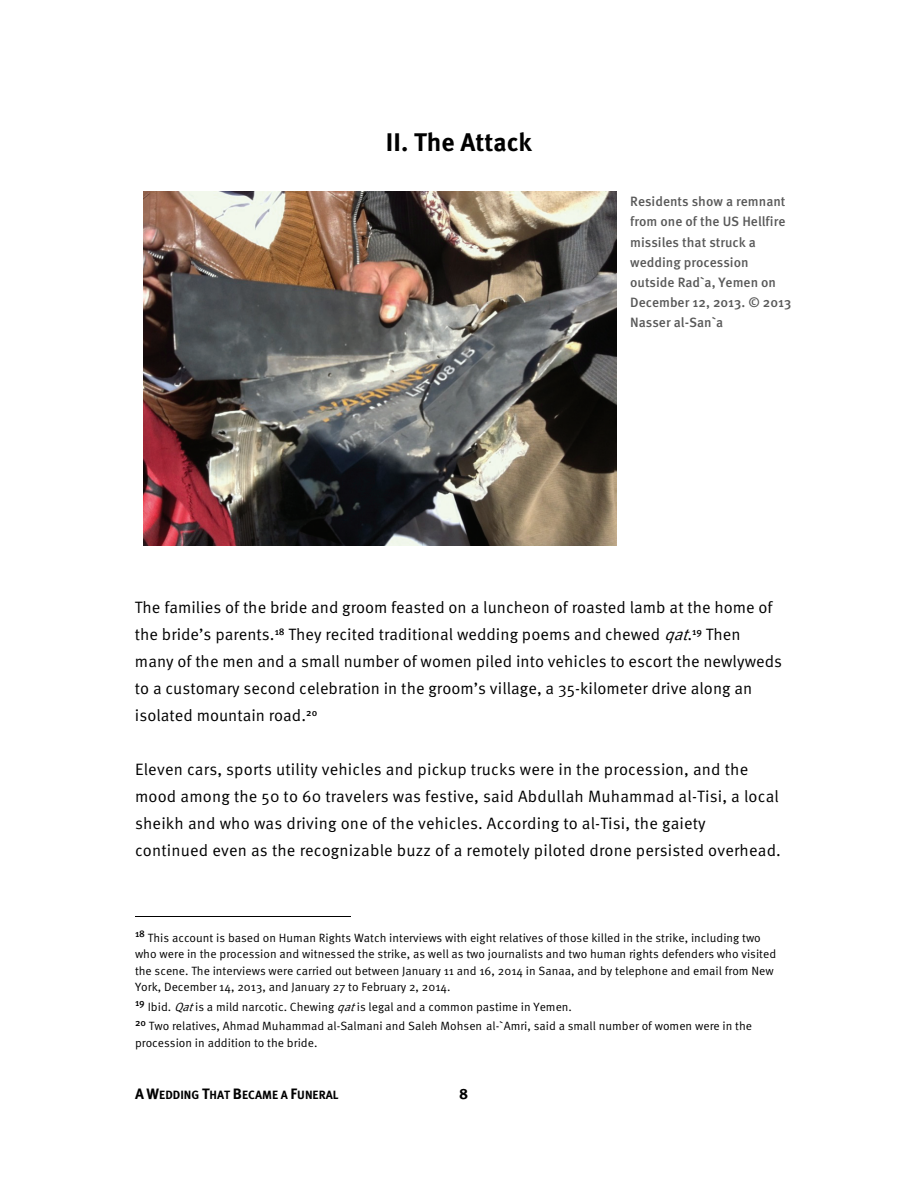
<style>
.page{position:relative;width:918px;height:1188px;background:#fff}
.page>*{position:absolute;margin:0;border:0;box-sizing:border-box;transform-origin:0 0}
.t1{font:700 25.5px "Meta Pro";color:#000}
.t2{font:16.5px/27px "Meta Pro Norm";letter-spacing:.005em;color:#000}
.t3{font:700 15px "Meta Pro";color:#000}
.t4{font:500 13.5px/20.1px "Meta Pro";color:#595959}
.t5{font:12px/16.5px "Meta Pro Norm";color:#000}
.t6{font:700 12px "Meta Pro";color:#000}
.s1{font-style:italic}
.s2{font-size:15px}
</style>
<div class="page">
<hr style="left:135px;top:916px;width:216px;height:1px;background:#000">
<img style="left:143px;top:191px;width:474px;height:355px">
<h1 class="t1" style="left:386px;top:132px;width:148px">II. The Attack</h1>
<p class="t4" style="left:630px;top:193px;width:163px">Residents show a remnant from one of the US Hellfire missiles that struck a wedding procession outside Rad`a, Yemen on<br>December 12, 2013. © 2013<br>Nasser al-San`a</p>
<p class="t2" style="left:135px;top:595px;width:649px">The families of the bride and groom feasted on a luncheon of roasted lamb at the home of the bride’s parents.<sup>18</sup> They recited traditional wedding poems and chewed <span class="s1">qat</span>.<sup>19</sup> Then many of the men and a small number of women piled into vehicles to escort the newlyweds to a customary second celebration in the groom’s village, a 35-kilometer drive along an isolated mountain road.<sup>20</sup></p>
<p class="t2" style="left:135px;top:757px;width:648px">Eleven cars, sports utility vehicles and pickup trucks were in the procession, and the mood among the 50 to 60 travelers was festive, said Abdullah Muhammad al-Tisi, a local sheikh and who was driving one of the vehicles. According to al-Tisi, the gaiety continued even as the recognizable buzz of a remotely piloted drone persisted overhead.</p>
<p class="t5" style="left:135px;top:930px;width:643px"><sup>18</sup> This account is based on Human Rights Watch interviews with eight relatives of those killed in the strike, including two who were in the procession and witnessed the strike, as well as two journalists and two human rights defenders who visited the scene. The interviews were carried out between January 11 and 16, 2014 in Sanaa, and by telephone and email from New York, December 14, 2013, and January 27 to February 2, 2014.</p>
<p class="t5" style="left:135px;top:998px;width:619px;line-height:19.5px"><sup>19</sup> Ibid. <span class="s1">Qat</span>is a mild narcotic. Chewing <span class="s1">qat</span>is legal and a common pastime in Yemen.<br><sup>20</sup> Two relatives, Ahmad Muhammad al-Salmani and Saleh Mohsen al-`Amri, said a small number of women were in the</p>
<p class="t5" style="left:135px;top:1035px;width:184px">procession in addition to the bride.</p>
<p class="t6" style="left:135px;top:1090px;width:205px"><span class="s2">A W</span>EDDING <span class="s2">T</span>HAT <span class="s2">B</span>ECAME A <span class="s2">F</span>UNERAL</p>
<p class="t3" style="left:459px;top:1088px;width:11px">8</p>
</div>
